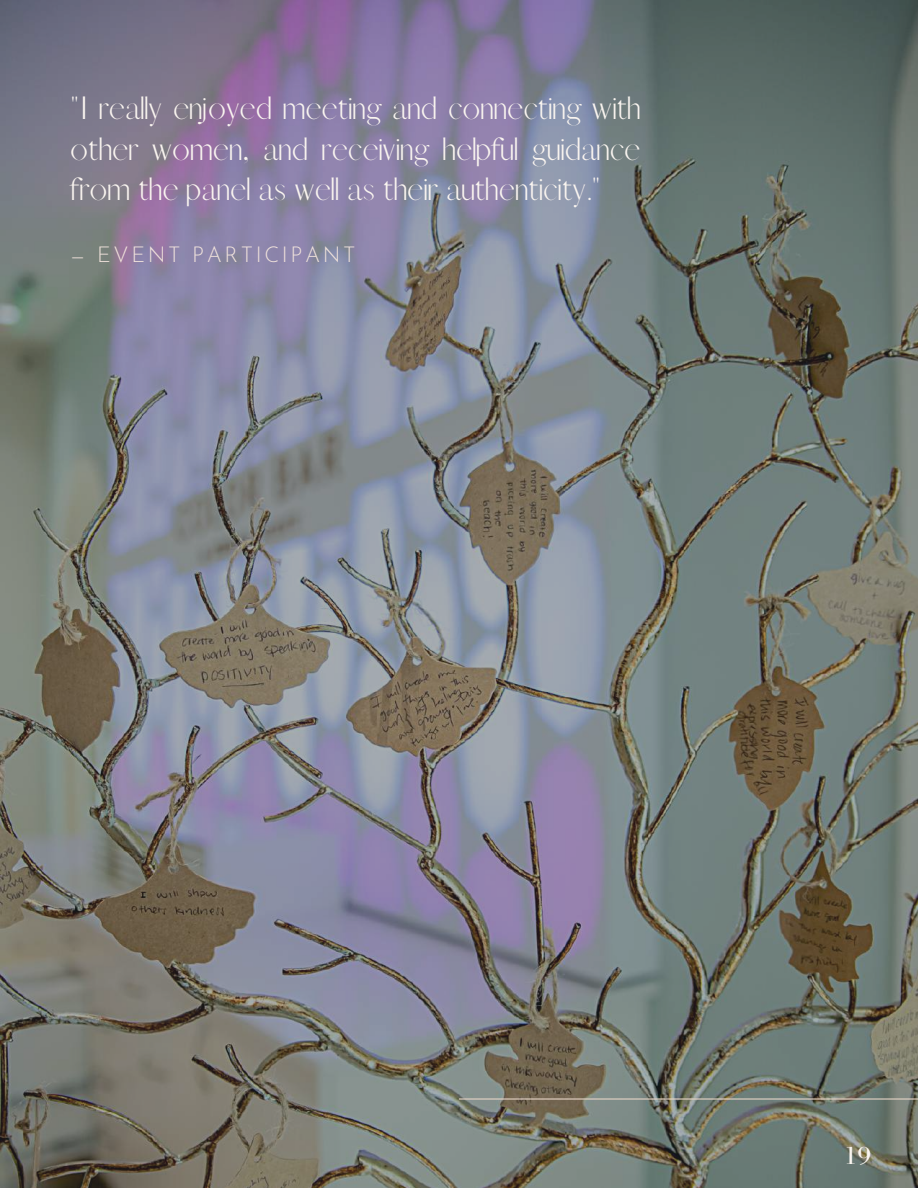
<style>
.page{position:relative;width:918px;height:1188px;background:#fff}
.page>*{position:absolute;margin:0;border:0;box-sizing:border-box;transform-origin:0 0}
.t1{font:29.1px/40.5px "Afrah";color:#faf5f0;text-align:justify}
.t2{font:25.8px "Bodoni FLF";color:#faf5f0}
.t3{font:300 21.6px "Josefin Sans";letter-spacing:.12em;color:#f1e3dc}
</style>
<div class="page">
<img style="left:0;top:0;width:918px;height:1188px">
<hr style="left:459px;top:1098px;width:459px;height:2px;background:#e6d4c6">
<p class="t1" style="left:70px;top:89px;width:572px">"I really enjoyed meeting and connecting with other women, and receiving helpful guidance from the panel as well as their authenticity."</p>
<p class="t3" style="left:70px;top:246px;width:287px">— EVENT PARTICIPANT</p>
<p class="t2" style="left:843px;top:1141px;width:29px">19</p>
</div>
